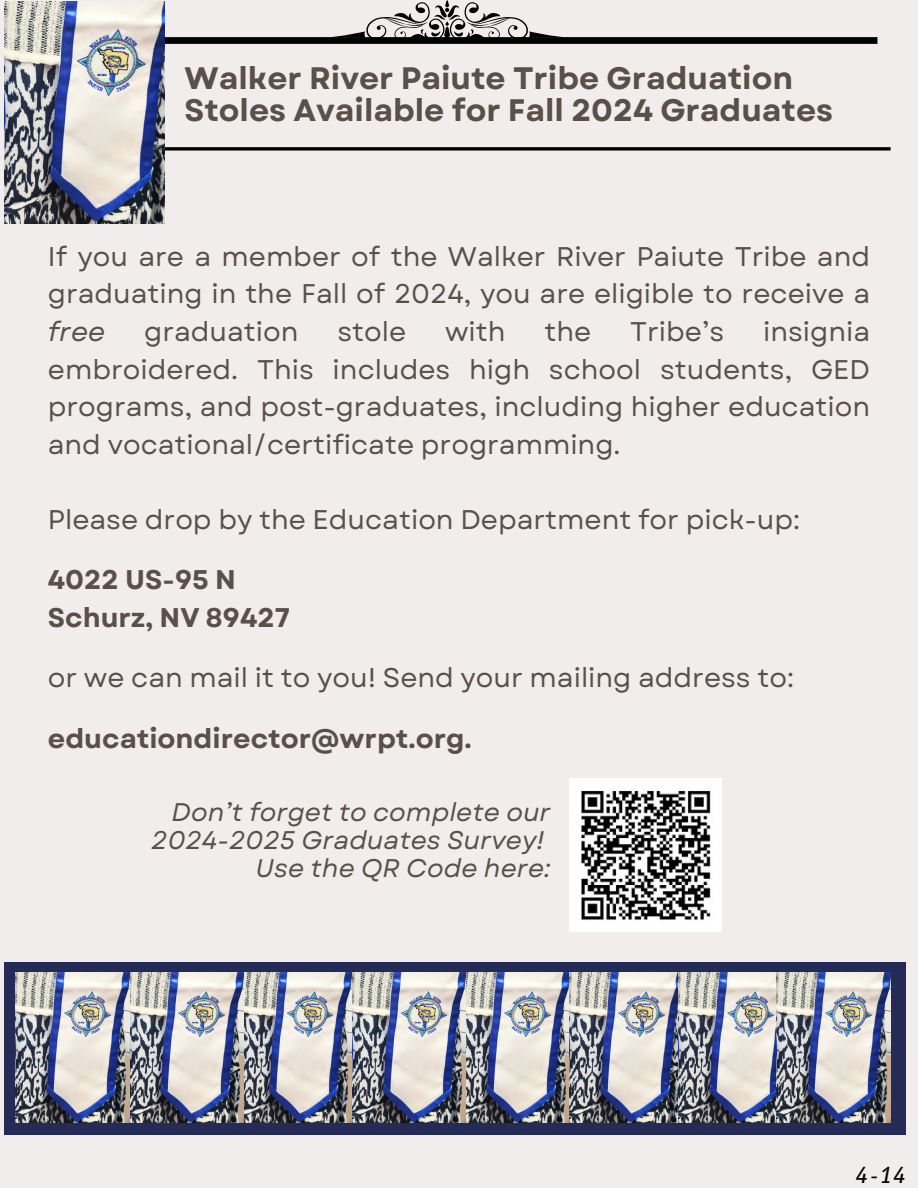
<style>
.page{position:relative;width:918px;height:1188px;background:#f1eded}
.page>*{position:absolute;margin:0;border:0;box-sizing:border-box;transform-origin:0 0}
.t1{font:700 31.05px/32.7px "Garet";color:#5b4f47}
.t2{font:27px/37.7px "Garet";color:#5b4f47;text-align:justify}
.t3{font:700 27px/37.7px "Garet";color:#5b4f47}
.t4{font:italic 25.5px/28.2px "Garet";color:#5b4f47;text-align:right}
.t5{font:italic 21.45px "B612";color:#000}
.s1{font-style:italic}
</style>
<div class="page">
<svg style="left:332px;top:0;width:230px;height:37px"></svg>
<div style="left:50px;top:37px;width:827px;height:7px;background:#000"></div>
<svg style="left:164px;top:147px;width:727px;height:4px;background:#252424"></svg>
<img style="left:4px;top:2px;width:160px;height:222px">
<div style="left:4px;top:962px;width:902px;height:172px;background:#252b57"></div>
<img style="left:466px;top:973px;width:213px;height:149px">
<img style="left:679px;top:973px;width:98px;height:149px">
<img style="left:777px;top:973px;width:113px;height:149px">
<img style="left:243px;top:973px;width:223px;height:149px">
<img style="left:16px;top:973px;width:227px;height:149px">
<img style="left:570px;top:778px;width:152px;height:153px">
<p class="t1" style="left:185px;top:62px;width:650px">Walker River Paiute Tribe Graduation<br>Stoles Available for Fall 2024 Graduates</p>
<p class="t2" style="left:48px;top:238px;width:824px">If you are a member of the Walker River Paiute Tribe and graduating in the Fall of 2024, you are eligible to receive a <span class="s1">free</span></p>
<p class="t2" style="left:144px;top:313px;width:156px">graduation</p>
<p class="t2" style="left:337px;top:313px;width:70px">stole</p>
<p class="t2" style="left:445px;top:313px;width:62px">with</p>
<p class="t2" style="left:544px;top:313px;width:48px">the</p>
<p class="t2" style="left:630px;top:313px;width:96px">Tribe’s</p>
<p class="t2" style="left:48px;top:313px;width:824px;text-indent:715px">insignia embroidered. This includes high school students, GED programs, and post-graduates, including higher education and vocational/certificate programming.</p>
<p class="t2" style="left:48px;top:501px;width:754px">Please drop by the Education Department for pick-up:</p>
<h1 class="t3" style="left:48px;top:561px;width:244px">4022 US-95 N<br>Schurz, NV 89427</h1>
<p class="t2" style="left:48px;top:659px;width:748px">or we can mail it to you! Send your mailing address to:</p>
<h3 class="t3" style="left:48px;top:720px;width:426px">educationdirector@wrpt.org.</h3>
<h2 class="t4" style="left:151px;top:798px;width:401px">Don’t forget to complete our<br>2024-2025 Graduates Survey!<br>Use the QR Code here:</h2>
<h3 class="t5" style="left:854px;top:1163px;width:53px">4-14</h3>
</div>
